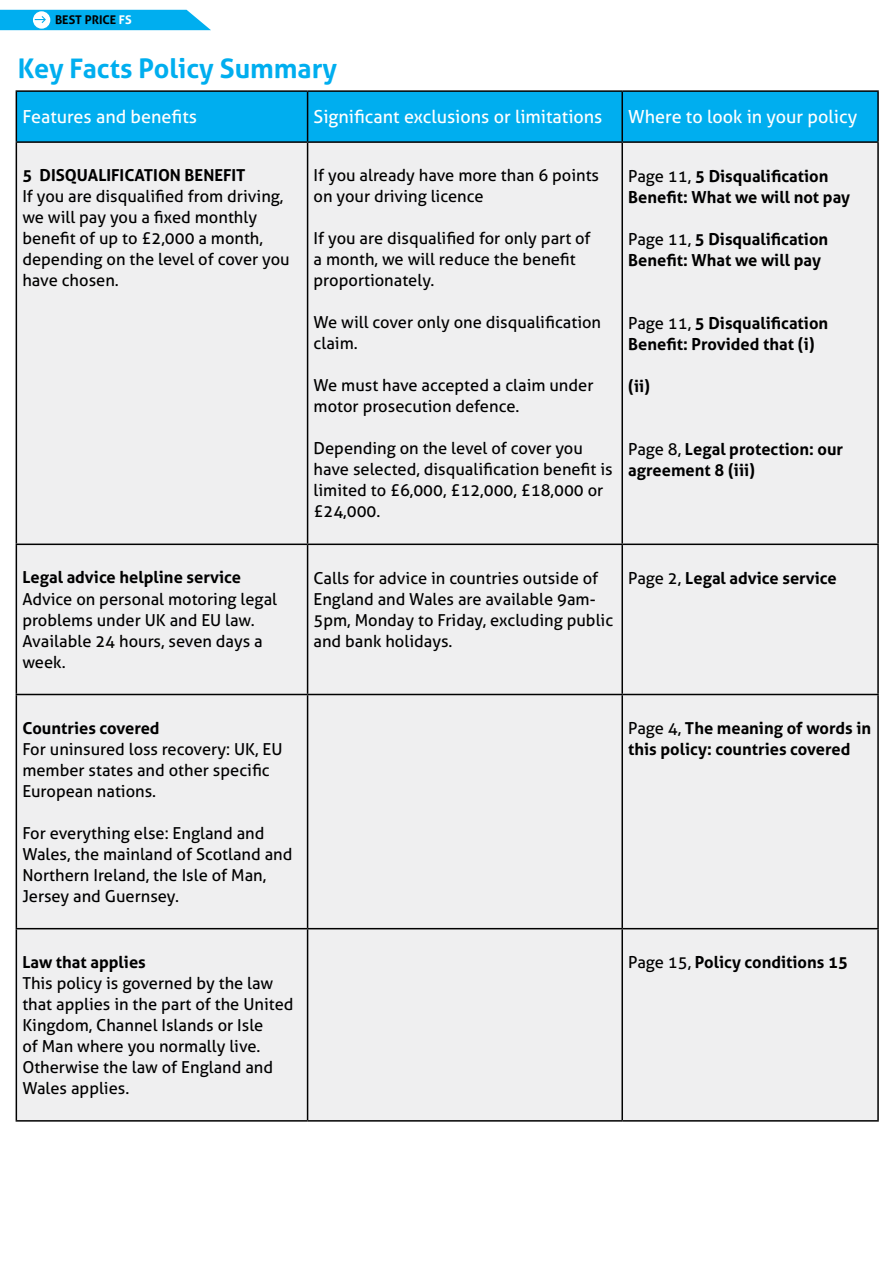
<style>
.page{position:relative;width:893px;height:1263px;background:#fff}
.page>*{position:absolute;margin:0;border:0;box-sizing:border-box;transform-origin:0 0}
.t1{font:700 27px "Aller";color:#00aeef}
.t2{font:18px "Aller";color:#fff}
.t3{font:16.5px/21px "Aller";color:#000}
.t4{font:700 16.5px/21px "Aller";color:#000}
.t5{font:700 12px "Aller";color:#000}
.s1{color:#fff}
.s2{font-weight:400}
</style>
<div class="page">
<svg style="left:0;top:10px;width:211px;height:20px"></svg>
<div style="left:17px;top:92px;width:860px;height:49px;background:#00aeef"></div>
<div style="left:17px;top:143px;width:860px;height:977px;background:#efeff0"></div>
<hr style="left:16px;top:90px;width:292px;height:2px;background:#000">
<hr style="left:16px;top:92px;width:1px;height:49px;background:#000">
<hr style="left:308px;top:90px;width:314px;height:2px;background:#000">
<hr style="left:307px;top:92px;width:1px;height:49px;background:#000">
<hr style="left:622px;top:90px;width:257px;height:2px;background:#000">
<hr style="left:621px;top:92px;width:2px;height:49px;background:#000">
<hr style="left:877px;top:92px;width:2px;height:49px;background:#000">
<hr style="left:16px;top:141px;width:292px;height:2px;background:#000">
<hr style="left:16px;top:143px;width:1px;height:400px;background:#000">
<hr style="left:308px;top:141px;width:314px;height:2px;background:#000">
<hr style="left:307px;top:143px;width:1px;height:400px;background:#000">
<hr style="left:622px;top:141px;width:257px;height:2px;background:#000">
<hr style="left:621px;top:143px;width:2px;height:400px;background:#000">
<hr style="left:877px;top:143px;width:2px;height:400px;background:#000">
<hr style="left:16px;top:543px;width:292px;height:2px;background:#000">
<hr style="left:16px;top:545px;width:1px;height:149px;background:#000">
<hr style="left:308px;top:543px;width:314px;height:2px;background:#000">
<hr style="left:307px;top:545px;width:1px;height:149px;background:#000">
<hr style="left:622px;top:543px;width:257px;height:2px;background:#000">
<hr style="left:621px;top:545px;width:2px;height:149px;background:#000">
<hr style="left:877px;top:545px;width:2px;height:149px;background:#000">
<hr style="left:16px;top:694px;width:292px;height:1px;background:#000">
<hr style="left:16px;top:695px;width:1px;height:233px;background:#000">
<hr style="left:308px;top:694px;width:314px;height:1px;background:#000">
<hr style="left:307px;top:695px;width:1px;height:233px;background:#000">
<hr style="left:622px;top:694px;width:257px;height:1px;background:#000">
<hr style="left:621px;top:695px;width:2px;height:233px;background:#000">
<hr style="left:877px;top:695px;width:2px;height:233px;background:#000">
<hr style="left:16px;top:928px;width:292px;height:1px;background:#000">
<hr style="left:16px;top:929px;width:1px;height:191px;background:#000">
<hr style="left:308px;top:928px;width:314px;height:1px;background:#000">
<hr style="left:307px;top:929px;width:1px;height:191px;background:#000">
<hr style="left:622px;top:928px;width:257px;height:1px;background:#000">
<hr style="left:621px;top:929px;width:2px;height:191px;background:#000">
<hr style="left:877px;top:929px;width:2px;height:191px;background:#000">
<hr style="left:16px;top:1120px;width:292px;height:1px;background:#000">
<hr style="left:308px;top:1120px;width:314px;height:1px;background:#000">
<hr style="left:622px;top:1120px;width:257px;height:1px;background:#000">
<p class="t5" style="left:55px;top:13px;width:78px">BEST PRICE <span class="s1">FS</span></p>
<h1 class="t1" style="left:18px;top:51px;width:321px">Key Facts Policy Summary</h1>
<p class="t2" style="left:22px;top:106px;width:176px">Features and benefits</p>
<p class="t2" style="left:314px;top:106px;width:290px">Significant exclusions or limitations</p>
<p class="t2" style="left:628px;top:106px;width:230px">Where to look in your policy</p>
<p class="t4" style="left:22px;top:165px;width:225px">5 DISQUALIFICATION BENEFIT</p>
<p class="t3" style="left:22px;top:186px;width:269px">If you are disqualified from driving, we will pay you a fixed monthly benefit of up to £2,000 a month, depending on the level of cover you have chosen.</p>
<p class="t4" style="left:22px;top:567px;width:220px">Legal advice helpline service</p>
<p class="t3" style="left:22px;top:588px;width:256px">Advice on personal motoring legal problems under UK and EU law.<br>Available 24 hours, seven days a week.</p>
<p class="t4" style="left:22px;top:717px;width:139px">Countries covered</p>
<p class="t3" style="left:22px;top:738px;width:262px">For uninsured loss recovery: UK, EU member states and other specific<br>European nations.</p>
<p class="t3" style="left:22px;top:822px;width:272px">For everything else: England and<br>Wales, the mainland of Scotland and<br>Northern Ireland, the Isle of Man,<br>Jersey and Guernsey.</p>
<p class="t4" style="left:22px;top:951px;width:125px">Law that applies</p>
<p class="t3" style="left:22px;top:972px;width:273px">This policy is governed by the law that applies in the part of the United<br>Kingdom, Channel Islands or Isle<br>of Man where you normally live.<br>Otherwise the law of England and<br>Wales applies.</p>
<p class="t3" style="left:314px;top:165px;width:287px">If you already have more than 6 points on your driving licence</p>
<p class="t3" style="left:314px;top:228px;width:279px">If you are disqualified for only part of a month, we will reduce the benefit proportionately.</p>
<p class="t3" style="left:314px;top:312px;width:289px">We will cover only one disqualification claim.</p>
<p class="t3" style="left:314px;top:375px;width:281px">We must have accepted a claim under motor prosecution defence.</p>
<p class="t3" style="left:314px;top:438px;width:301px">Depending on the level of cover you have selected, disqualification benefit is limited to £6,000, £12,000, £18,000 or £24,000.</p>
<p class="t4" style="left:628px;top:166px;width:223px"><span class="s2">Page 11,</span> 5 Disqualification<br>Benefit: What we will not pay</p>
<p class="t4" style="left:628px;top:229px;width:202px"><span class="s2">Page 11,</span> 5 Disqualification<br>Benefit: What we will pay</p>
<p class="t4" style="left:628px;top:313px;width:202px"><span class="s2">Page 11,</span> 5 Disqualification<br>Benefit: Provided that (i)</p>
<p class="t4" style="left:628px;top:376px;width:23px">(ii)</p>
<p class="t4" style="left:628px;top:439px;width:216px"><span class="s2">Page 8,</span> Legal protection: our agreement 8 (iii)</p>
<p class="t3" style="left:314px;top:567px;width:301px">Calls for advice in countries outside of England and Wales are available 9am-5pm, Monday to Friday, excluding public and bank holidays.</p>
<p class="t4" style="left:628px;top:567px;width:210px"><span class="s2">Page 2,</span> Legal advice service</p>
<p class="t4" style="left:628px;top:717px;width:244px"><span class="s2">Page 4,</span> The meaning of words in this policy: countries covered</p>
<p class="t4" style="left:628px;top:951px;width:221px"><span class="s2">Page 15,</span> Policy conditions 15</p>
</div>
